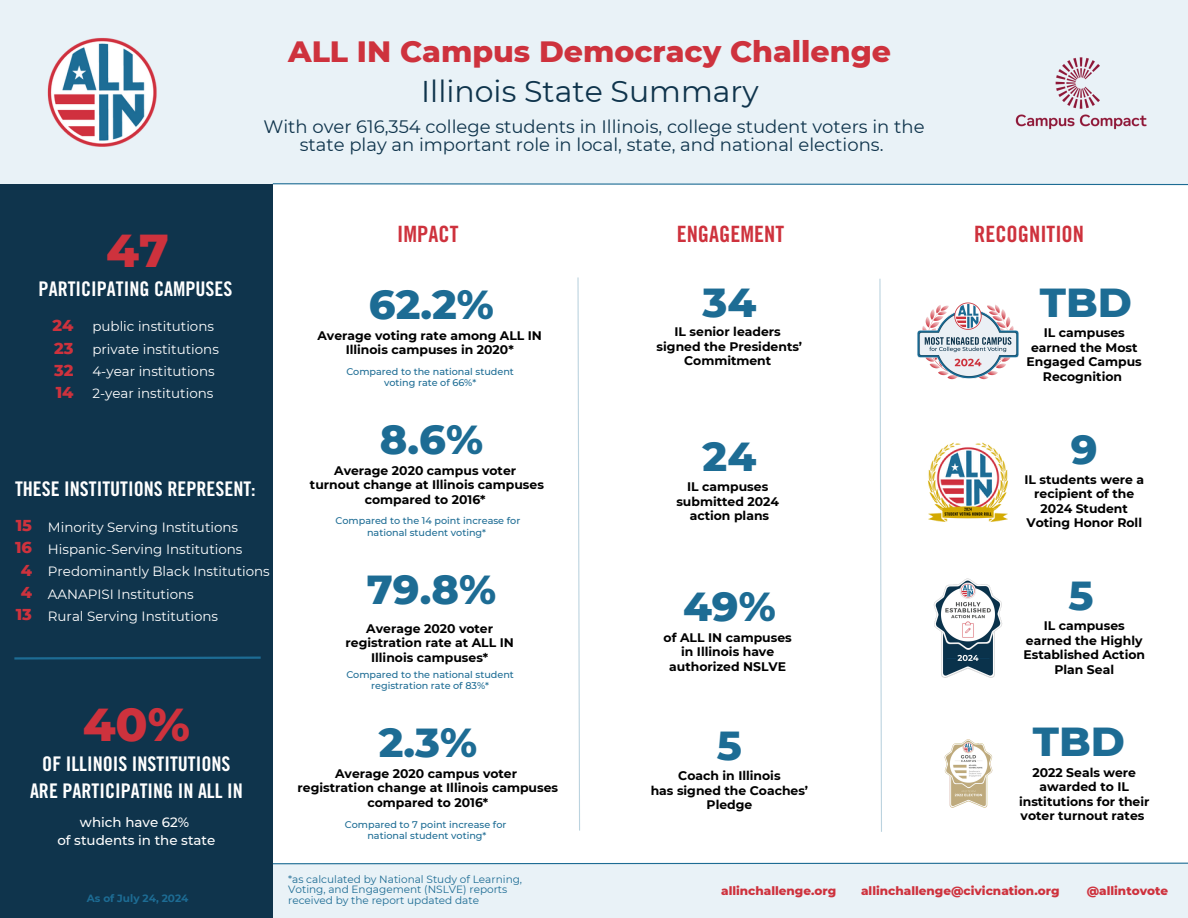
<style>
.page{position:relative;width:1188px;height:918px;background:#fff}
.page>*{position:absolute;margin:0;border:0;box-sizing:border-box;transform-origin:0 0}
.t1{font:800 47.1px "Montserrat";color:#ce323d}
.t2{font:800 41.4px "Montserrat";color:#1d6c94}
.t3{font:800 30px "Montserrat";color:#ce323d}
.t4{font:30px "Montserrat";color:#0f344c}
.t5{font:22.5px "Trade Gothic LT Pro Bd Cn 20";color:#ce323d}
.t6{font:20.1px/27.3px "Trade Gothic LT Pro Bd Cn 20";color:#fff;text-align:center}
.t7{font:18px/18px "Montserrat";color:#0f344c;text-align:center}
.t8{font:800 16.2px "Montserrat";color:#ce323d}
.t9{font:13.5px "Montserrat";color:#fff}
.t10{font:500 13.5px "Montserrat";color:#fff}
.t11{font:700 12.45px/14.4px "Montserrat";color:#000;text-align:center}
.t12{font:800 12px "Montserrat";color:#ce323d}
.t13{font:10.5px/10.5px "Montserrat";color:#1d6c94}
.t14{font:700 10.5px "Montserrat";color:#1d6c94}
.t15{font:500 9.6px/11.2px "Montserrat";color:#1d6c94;text-align:center}
</style>
<div class="page">
<div style="left:0;top:864px;width:1188px;height:54px;background:#e9f2f7"></div>
<div style="left:0;top:184px;width:273px;height:734px;background:#0f344c"></div>
<div style="left:0;top:0;width:1188px;height:184px;background:#e9f2f7"></div>
<img style="left:1015px;top:57px;width:132px;height:73px">
<svg style="left:273px;top:862px;width:915px;height:3px"></svg>
<svg style="left:272px;top:183px;width:916px;height:3px"></svg>
<svg style="left:14px;top:656px;width:247px;height:4px"></svg>
<svg style="left:577px;top:277px;width:3px;height:554px"></svg>
<svg style="left:879px;top:278px;width:3px;height:554px"></svg>
<img style="left:917px;top:302px;width:102px;height:78px">
<img style="left:933px;top:578px;width:70px;height:100px">
<img style="left:927px;top:442px;width:82px;height:80px">
<img style="left:944px;top:739px;width:49px;height:69px">
<img style="left:47px;top:38px;width:110px;height:109px">
<p class="t1" style="left:106px;top:222px;width:64px">47</p>
<p class="t6" style="left:39px;top:278px;width:195px">PARTICIPATING CAMPUSES</p>
<h6 class="t8" style="left:53px;top:316px;width:22px">24</h6>
<h6 class="t8" style="left:54px;top:338px;width:21px">23</h6>
<h6 class="t8" style="left:54px;top:360px;width:21px">32</h6>
<h3 class="t8" style="left:56px;top:382px;width:19px">14</h3>
<p class="t9" style="left:92px;top:318px;width:123px">public institutions</p>
<p class="t9" style="left:92px;top:341px;width:128px">private institutions</p>
<h2 class="t9" style="left:92px;top:363px;width:124px">4-year institutions</h2>
<p class="t9" style="left:92px;top:385px;width:123px">2-year institutions</p>
<p class="t3" style="left:288px;top:33px;width:605px">ALL IN Campus Democracy Challenge</p>
<p class="t4" style="left:421px;top:73px;width:339px">Illinois State Summary</p>
<p class="t7" style="left:263px;top:118px;width:663px">With over 616,354 college students in Illinois, college student voters in the state play an important role in local, state, and national elections.</p>
<p class="t5" style="left:397px;top:226px;width:63px">IMPACT</p>
<p class="t5" style="left:677px;top:226px;width:109px">ENGAGEMENT</p>
<h3 class="t5" style="left:974px;top:226px;width:111px">RECOGNITION</h3>
<p class="t2" style="left:369px;top:279px;width:127px">62.2%</p>
<p class="t11" style="left:317px;top:328px;width:226px">Average voting rate among ALL IN</p>
<p class="t11" style="left:346px;top:343px;width:170px">Illinois campuses in 2020*</p>
<p class="t15" style="left:346px;top:366px;width:169px">Compared to the national student</p>
<h3 class="t15" style="left:384px;top:377px;width:94px">voting rate of 66%*</h3>
<p class="t2" style="left:703px;top:277px;width:55px">34</p>
<p class="t11" style="left:675px;top:325px;width:108px">IL senior leaders</p>
<p class="t11" style="left:657px;top:339px;width:147px">signed the Presidents’<br>Commitment</p>
<h4 class="t2" style="left:1040px;top:277px;width:94px">TBD</h4>
<h5 class="t11" style="left:1027px;top:326px;width:117px">IL campuses earned the Most<br>Engaged Campus<br>Recognition</h5>
<p class="t6" style="left:15px;top:478px;width:242px">THESE INSTITUTIONS REPRESENT:</p>
<p class="t8" style="left:16px;top:516px;width:18px">15</p>
<p class="t8" style="left:15px;top:538px;width:19px">16</p>
<p class="t8" style="left:21px;top:560px;width:13px">4</p>
<p class="t8" style="left:21px;top:582px;width:13px">4</p>
<p class="t8" style="left:16px;top:604px;width:18px">13</p>
<p class="t9" style="left:48px;top:519px;width:192px">Minority Serving Institutions</p>
<h3 class="t9" style="left:48px;top:541px;width:196px">Hispanic-Serving Institutions</h3>
<p class="t9" style="left:48px;top:563px;width:224px">Predominantly Black Institutions</p>
<p class="t9" style="left:48px;top:586px;width:147px">AANAPISI Institutions</p>
<p class="t9" style="left:48px;top:608px;width:172px">Rural Serving Institutions</p>
<p class="t1" style="left:83px;top:695px;width:109px">40%</p>
<h1 class="t6" style="left:30px;top:753px;width:214px">OF ILLINOIS INSTITUTIONS<br>ARE PARTICIPATING IN ALL IN</h1>
<p class="t10" style="left:80px;top:814px;width:111px">which have 62%</p>
<p class="t10" style="left:57px;top:832px;width:160px">of students in the state</p>
<p class="t14" style="left:87px;top:892px;width:103px">As of July 24, 2024</p>
<p class="t2" style="left:380px;top:414px;width:105px">8.6%</p>
<p class="t11" style="left:334px;top:463px;width:184px">Average 2020 campus voter</p>
<p class="t11" style="left:310px;top:477px;width:235px">turnout change at Illinois campuses compared to 2016*</p>
<p class="t15" style="left:335px;top:515px;width:186px">Compared to the 14 point increase for national student voting*</p>
<p class="t2" style="left:367px;top:564px;width:131px">79.8%</p>
<p class="t11" style="left:366px;top:621px;width:128px">Average 2020 voter</p>
<p class="t11" style="left:346px;top:635px;width:170px">registration rate at ALL IN</p>
<p class="t11" style="left:371px;top:650px;width:119px">Illinois campuses*</p>
<p class="t15" style="left:346px;top:669px;width:169px">Compared to the national student</p>
<h3 class="t15" style="left:371px;top:680px;width:119px">registration rate of 83%*</h3>
<p class="t2" style="left:379px;top:717px;width:100px">2.3%</p>
<p class="t11" style="left:335px;top:766px;width:184px">Average 2020 campus voter</p>
<p class="t11" style="left:298px;top:780px;width:262px">registration change at Illinois campuses compared to 2016*</p>
<p class="t15" style="left:345px;top:819px;width:163px">Compared to 7 point increase for</p>
<p class="t15" style="left:367px;top:830px;width:121px">national student voting*</p>
<p class="t2" style="left:703px;top:431px;width:55px">24</p>
<p class="t11" style="left:687px;top:480px;width:83px">IL campuses</p>
<p class="t11" style="left:676px;top:494px;width:104px">submitted 2024</p>
<p class="t11" style="left:690px;top:509px;width:81px">action plans</p>
<p class="t2" style="left:683px;top:581px;width:94px">49%</p>
<p class="t11" style="left:664px;top:630px;width:130px">of ALL IN campuses</p>
<p class="t11" style="left:681px;top:644px;width:95px">in Illinois have</p>
<p class="t11" style="left:669px;top:659px;width:119px">authorized NSLVE</p>
<p class="t2" style="left:717px;top:720px;width:27px">5</p>
<p class="t11" style="left:678px;top:769px;width:104px">Coach in Illinois</p>
<p class="t11" style="left:651px;top:783px;width:159px">has signed the Coaches’<br>Pledge</p>
<p class="t2" style="left:1071px;top:424px;width:28px">9</p>
<p class="t11" style="left:1024px;top:472px;width:121px">IL students were a recipient of the<br>2024 Student<br>Voting Honor Roll</p>
<p class="t2" style="left:1069px;top:570px;width:27px">5</p>
<p class="t11" style="left:1023px;top:619px;width:123px">IL campuses earned the Highly<br>Established Action<br>Plan Seal</p>
<p class="t2" style="left:1033px;top:716px;width:94px">TBD</p>
<h2 class="t11" style="left:1019px;top:765px;width:132px">2022 Seals were awarded to IL institutions for their voter turnout rates</h2>
<p class="t13" style="left:288px;top:874px;width:236px">*as calculated by National Study of Learning,<br>Voting, and Engagement (NSLVE) reports received by the report updated date</p>
<p class="t12" style="left:721px;top:883px;width:117px">allinchallenge.org</p>
<p class="t12" style="left:861px;top:883px;width:200px">allinchallenge@civicnation.org</p>
<p class="t12" style="left:1087px;top:883px;width:83px">@allintovote</p>
</div>
